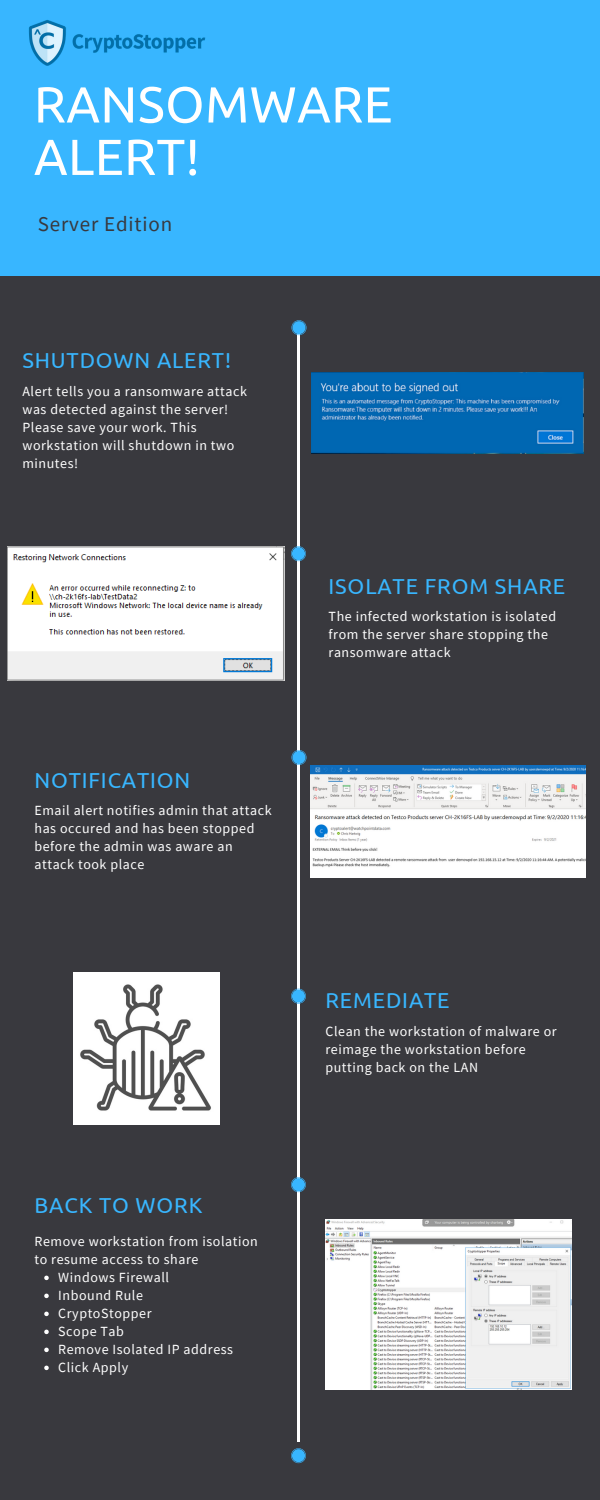
<style>
.page{position:relative;width:600px;height:1500px;background:#39393e}
.page>*{position:absolute;margin:0;border:0;box-sizing:border-box;transform-origin:0 0}
.t1{font:50.6px/52.4px "Ubuntu";letter-spacing:.01em;color:#fff}
.t2{font:21.6px "Ubuntu";letter-spacing:.04em;color:#38b6ff}
.t3{font:21px "Source Sans Pro";letter-spacing:.04em;color:#39393e}
.t4{font:14px/18px "Source Sans Pro";letter-spacing:.04em;color:#fff}
</style>
<div class="page">
<hr style="left:297px;top:326px;width:3px;height:1116px;background:#fff">
<svg style="left:291px;top:320px;width:15px;height:15px"></svg>
<div style="left:292px;top:321px;width:14px;height:13px;background:#38b6ff;border-radius:50%"></div>
<svg style="left:291px;top:546px;width:15px;height:15px"></svg>
<div style="left:292px;top:547px;width:13px;height:13px;background:#38b6ff;border-radius:50%"></div>
<svg style="left:291px;top:750px;width:15px;height:15px"></svg>
<div style="left:292px;top:751px;width:14px;height:13px;background:#38b6ff;border-radius:50%"></div>
<svg style="left:291px;top:989px;width:15px;height:15px"></svg>
<div style="left:292px;top:990px;width:13px;height:13px;background:#38b6ff;border-radius:50%"></div>
<svg style="left:291px;top:1177px;width:15px;height:15px"></svg>
<div style="left:292px;top:1178px;width:13px;height:13px;background:#38b6ff;border-radius:50%"></div>
<svg style="left:291px;top:1448px;width:15px;height:15px"></svg>
<div style="left:292px;top:1449px;width:13px;height:13px;background:#38b6ff;border-radius:50%"></div>
<div style="left:0;top:0;width:600px;height:275px;background:#38b6ff"></div>
<img style="left:73px;top:973px;width:147px;height:152px">
<img style="left:311px;top:372px;width:273px;height:82px">
<img style="left:7px;top:546px;width:278px;height:134px">
<img style="left:310px;top:765px;width:275px;height:113px">
<img style="left:325px;top:1219px;width:246px;height:171px">
<svg style="left:44px;top:1276px;width:5px;height:4px"></svg>
<svg style="left:44px;top:1294px;width:5px;height:4px"></svg>
<svg style="left:44px;top:1312px;width:5px;height:4px"></svg>
<svg style="left:44px;top:1330px;width:5px;height:4px"></svg>
<svg style="left:44px;top:1348px;width:5px;height:4px"></svg>
<svg style="left:44px;top:1366px;width:5px;height:4px"></svg>
<img style="left:28px;top:20px;width:177px;height:46px">
<h1 class="t1" style="left:34px;top:78px;width:360px">RANSOMWARE<br>ALERT!</h1>
<h3 class="t3" style="left:38px;top:211px;width:136px">Server Edition</h3>
<h2 class="t2" style="left:22px;top:348px;width:210px">SHUTDOWN ALERT!</h2>
<p class="t4" style="left:22px;top:382px;width:226px">Alert tells you a ransomware attack was detected against the server!<br>Please save your work. This workstation will shutdown in two minutes!</p>
<h2 class="t2" style="left:34px;top:768px;width:157px">NOTIFICATION</h2>
<p class="t4" style="left:34px;top:801px;width:239px">Email alert notifies admin that attack has occured and has been stopped before the admin was aware an attack took place</p>
<h2 class="t2" style="left:34px;top:1193px;width:169px">BACK TO WORK</h2>
<p class="t4" style="left:34px;top:1232px;width:225px">Remove workstation from isolation to resume access to share</p>
<p class="t4" style="left:58px;top:1268px;width:176px">Windows Firewall<br>Inbound Rule<br>CryptoStopper<br>Scope Tab<br>Remove Isolated IP address<br>Click Apply</p>
<h2 class="t2" style="left:329px;top:574px;width:238px">ISOLATE FROM SHARE</h2>
<p class="t4" style="left:329px;top:607px;width:229px">The infected workstation is isolated from the server share stopping the ransomware attack</p>
<h2 class="t2" style="left:325px;top:988px;width:126px">REMEDIATE</h2>
<p class="t4" style="left:325px;top:1022px;width:233px">Clean the workstation of malware or reimage the workstation before putting back on the LAN</p>
</div>
